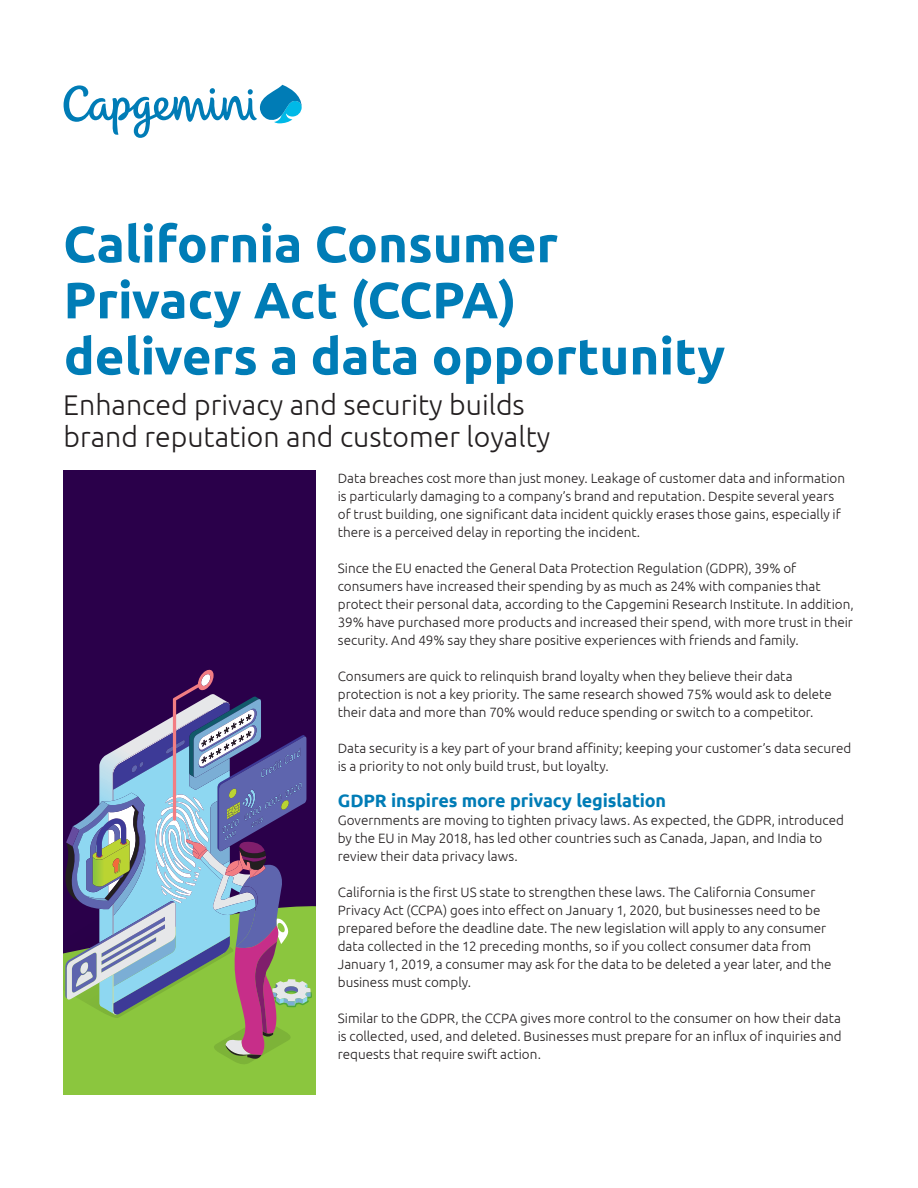
<style>
.page{position:relative;width:918px;height:1188px;background:#fff}
.page>*{position:absolute;margin:0;border:0;box-sizing:border-box;transform-origin:0 0}
.t1{font:700 51px/56.1px "Ubuntu";color:#007cb6}
.t2{font:300 28.5px/31.3px "Ubuntu";color:#231f20}
.t3{font:700 18px "Ubuntu";letter-spacing:-.01em;color:#007cb6}
.t4{font:300 13.5px/18px "Ubuntu";color:#231f20}
</style>
<div class="page">
<div style="left:64px;top:471px;width:252px;height:623px;background:#2a004a"></div>
<div style="left:64px;top:1064px;width:252px;height:30px;background:#8bc63e"></div>
<svg style="left:64px;top:669px;width:252px;height:395px"></svg>
<svg style="left:64px;top:85px;width:238px;height:53px"></svg>
<h1 class="t1" style="left:63px;top:215px;width:664px">California Consumer<br>Privacy Act (CCPA)<br>delivers a data opportunity</h1>
<h2 class="t2" style="left:63px;top:389px;width:488px">Enhanced privacy and security builds brand reputation and customer loyalty</h2>
<p class="t4" style="left:338px;top:468px;width:509px">Data breaches cost more than just money. Leakage of customer data and information is particularly damaging to a company’s brand and reputation. Despite several years of trust building, one significant data incident quickly erases those gains, especially if there is a perceived delay in reporting the incident.</p>
<p class="t4" style="left:338px;top:558px;width:517px">Since the EU enacted the General Data Protection Regulation (GDPR), 39% of consumers have increased their spending by as much as 24% with companies that protect their personal data, according to the Capgemini Research Institute. In addition, 39% have purchased more products and increased their spend, with more trust in their security. And 49% say they share positive experiences with friends and family.</p>
<p class="t4" style="left:338px;top:666px;width:496px">Consumers are quick to relinquish brand loyalty when they believe their data protection is not a key priority. The same research showed 75% would ask to delete their data and more than 70% would reduce spending or switch to a competitor.</p>
<p class="t4" style="left:338px;top:738px;width:515px">Data security is a key part of your brand affinity; keeping your customer’s data secured is a priority to not only build trust, but loyalty.</p>
<h3 class="t3" style="left:338px;top:789px;width:330px">GDPR inspires more privacy legislation</h3>
<p class="t4" style="left:338px;top:810px;width:508px">Governments are moving to tighten privacy laws. As expected, the GDPR, introduced by the EU in May 2018, has led other countries such as Canada, Japan, and India to review their data privacy laws.</p>
<p class="t4" style="left:338px;top:882px;width:495px">California is the first US state to strengthen these laws. The California Consumer Privacy Act (CCPA) goes into effect on January 1, 2020, but businesses need to be prepared before the deadline date. The new legislation will apply to any consumer data collected in the 12 preceding months, so if you collect consumer data from January 1, 2019, a consumer may ask for the data to be deleted a year later, and the business must comply.</p>
<p class="t4" style="left:338px;top:1008px;width:505px;text-align:justify">Similar to the GDPR, the CCPA gives more control to the consumer on how their data is collected, used, and deleted. Businesses must prepare for an influx of inquiries and requests that require swift action.</p>
</div>
